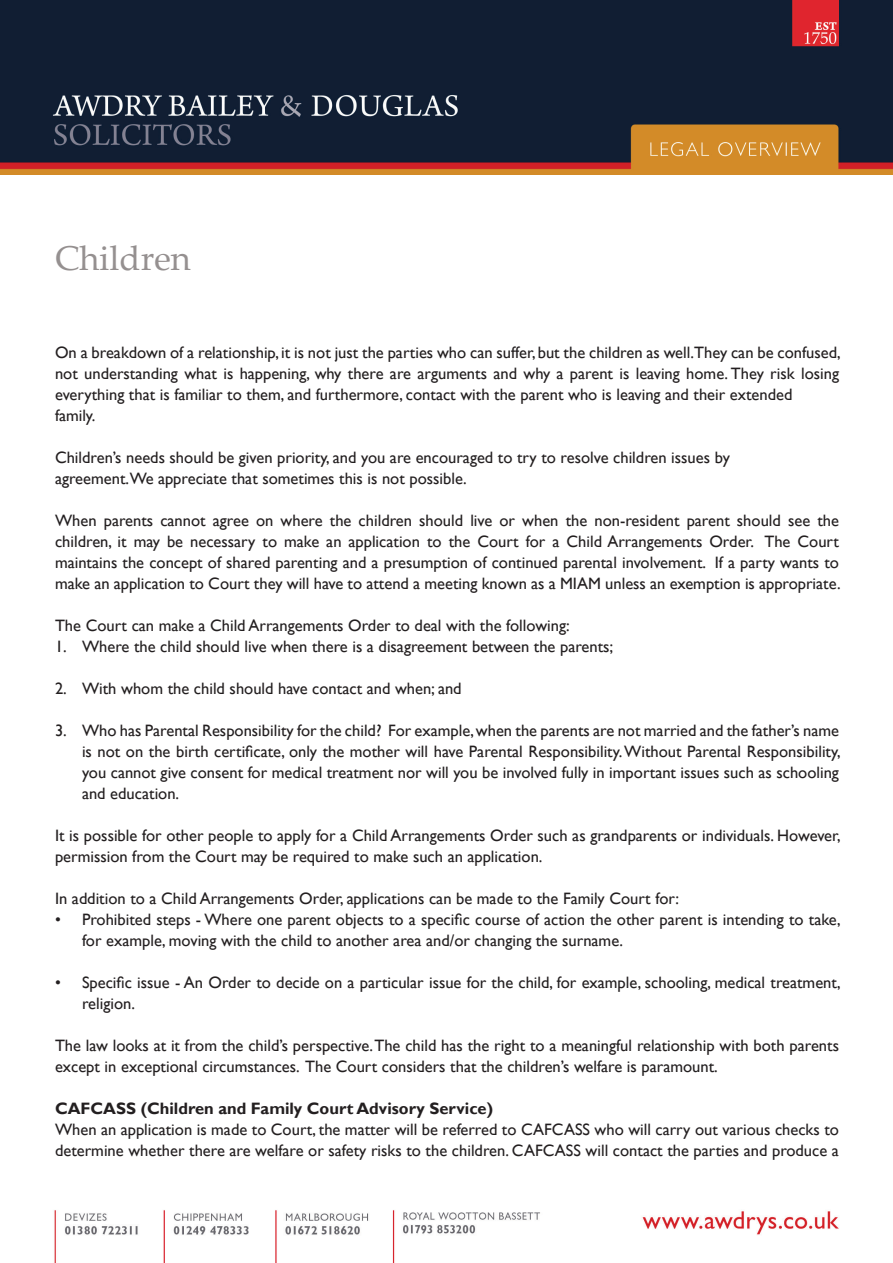
<style>
.page{position:relative;width:893px;height:1263px;background:#fff}
.page>*{position:absolute;margin:0;border:0;box-sizing:border-box;transform-origin:0 0}
.t1{font:34.5px "Palatino Linotype";color:#959090}
.t2{font:16.5px/21px "Gill Sans";color:#231f20}
.t3{font:700 16.5px "Gill Sans";color:#231f20}
</style>
<div class="page">
<img style="left:0;top:0;width:893px;height:174px">
<img style="left:54px;top:1210px;width:785px;height:53px">
<h1 class="t1" style="left:55px;top:234px;width:137px">Children</h1>
<p class="t2" style="left:55px;top:342px;width:787px">On a breakdown of a relationship, it is not just the parties who can suffer, but the children as well.They can be confused, not understanding what is happening, why there are arguments and why a parent is leaving home. They risk losing everything that is familiar to them, and furthermore, contact with the parent who is leaving and their extended<br>family.</p>
<p class="t2" style="left:55px;top:447px;width:676px">Children’s needs should be given priority, and you are encouraged to try to resolve children issues by agreement.We appreciate that sometimes this is not possible.</p>
<p class="t2" style="left:55px;top:510px;width:787px;text-align:justify">When parents cannot agree on where the children should live or when the non-resident parent should see the children, it may be necessary to make an application to the Court for a Child Arrangements Order. The Court maintains the concept of shared parenting and a presumption of continued parental involvement. If a party wants to make an application to Court they will have to attend a meeting known as a MIAM unless an exemption is appropriate.</p>
<p class="t2" style="left:55px;top:615px;width:516px">The Court can make a Child Arrangements Order to deal with the following:</p>
<p class="t2" style="left:55px;top:636px;width:560px">1. Where the child should live when there is a disagreement between the parents;</p>
<p class="t2" style="left:55px;top:678px;width:408px">2. With whom the child should have contact and when; and</p>
<p class="t2" style="left:82px;top:720px;width:760px;text-align:justify;text-indent:-27px">3. Who has Parental Responsibility for the child? For example, when the parents are not married and the father’s name is not on the birth certificate, only the mother will have Parental Responsibility. Without Parental Responsibility, you cannot give consent for medical treatment nor will you be involved fully in important issues such as schooling and education.</p>
<p class="t2" style="left:55px;top:825px;width:787px">It is possible for other people to apply for a Child Arrangements Order such as grandparents or individuals. However, permission from the Court may be required to make such an application.</p>
<p class="t2" style="left:55px;top:888px;width:626px">In addition to a Child Arrangements Order, applications can be made to the Family Court for:</p>
<p class="t2" style="left:82px;top:909px;width:760px;text-indent:-27px">• Prohibited steps - Where one parent objects to a specific course of action the other parent is intending to take, for example, moving with the child to another area and/or changing the surname.</p>
<p class="t2" style="left:82px;top:972px;width:760px;text-indent:-27px">• Specific issue - An Order to decide on a particular issue for the child, for example, schooling, medical treatment, religion.</p>
<p class="t2" style="left:55px;top:1035px;width:785px">The law looks at it from the child’s perspective. The child has the right to a meaningful relationship with both parents except in exceptional circumstances. The Court considers that the children’s welfare is paramount.</p>
<p class="t3" style="left:55px;top:1098px;width:440px">CAFCASS (Children and Family Court Advisory Service)</p>
<p class="t2" style="left:55px;top:1119px;width:785px">When an application is made to Court, the matter will be referred to CAFCASS who will carry out various checks to determine whether there are welfare or safety risks to the children. CAFCASS will contact the parties and produce a</p>
</div>
